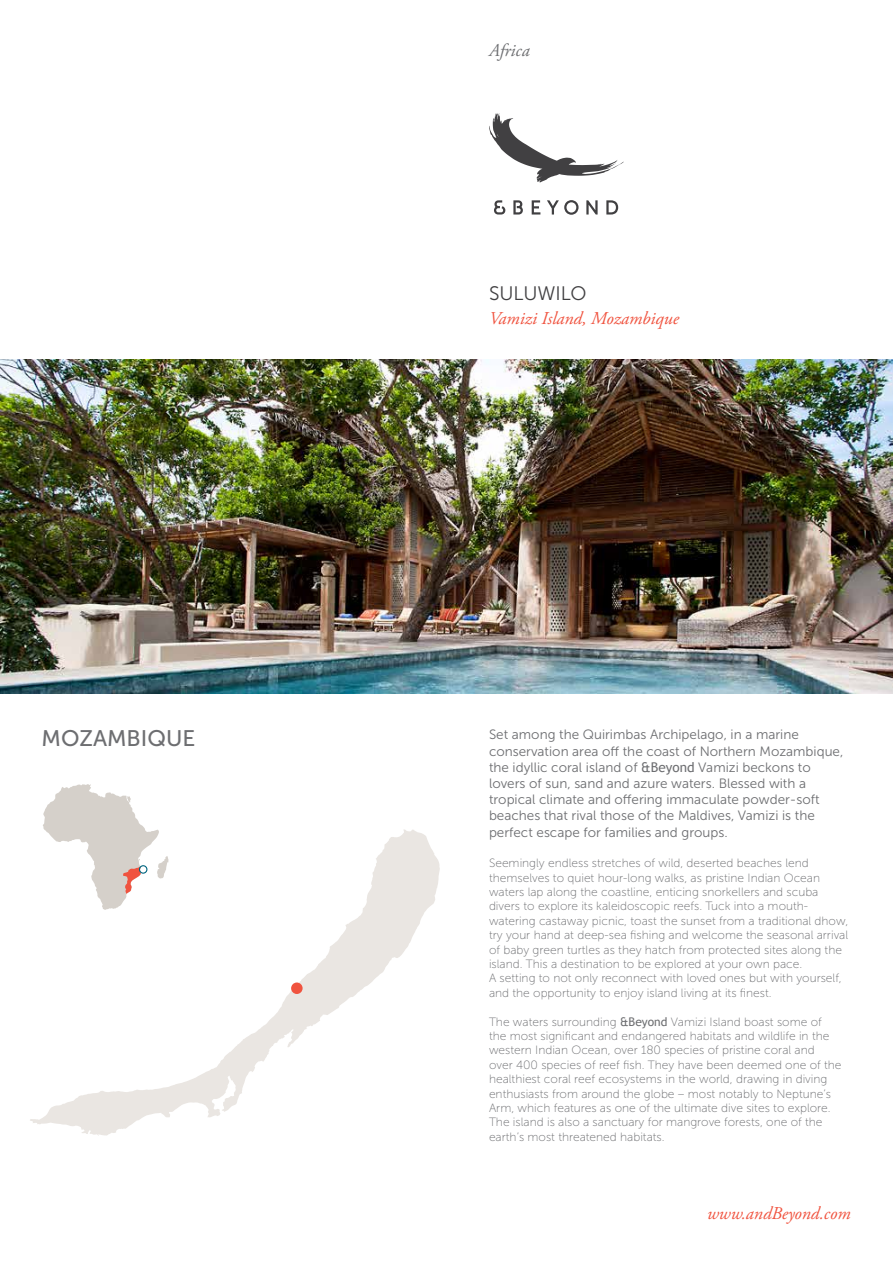
<style>
.page{position:relative;width:893px;height:1263px;background:#fff}
.page>*{position:absolute;margin:0;border:0;box-sizing:border-box;transform-origin:0 0}
.t1{font:22.5px "Museo Sans 500";color:#6d6e71}
.t2{font:19.5px "Museo Sans 300";color:#414042}
.t3{font:italic 18px "Adobe Garamond Pro";color:#f0533f}
.t4{font:italic 18px "Adobe Garamond Pro";color:#6d6e71}
.t5{font:13.5px/16.2px "Museo Sans 300";color:#6d6e71}
.t6{font:12px/14.4px "Museo Sans 100";color:#6d6e71}
.s1{font-family:"Trebuchet MS"}
</style>
<div class="page">
<svg style="left:532px;top:200px;width:8px;height:15px"></svg>
<svg style="left:547px;top:200px;width:32px;height:15px"></svg>
<svg style="left:586px;top:200px;width:12px;height:15px"></svg>
<svg style="left:606px;top:200px;width:12px;height:15px"></svg>
<svg style="left:513px;top:200px;width:10px;height:15px"></svg>
<svg style="left:494px;top:200px;width:11px;height:15px"></svg>
<svg style="left:489px;top:113px;width:135px;height:69px"></svg>
<img style="left:0;top:360px;width:893px;height:333px">
<svg style="left:30px;top:829px;width:410px;height:307px"></svg>
<div style="left:291px;top:982px;width:12px;height:12px;background:#f0533f;border-radius:50%"></div>
<svg style="left:43px;top:784px;width:126px;height:126px"></svg>
<div style="left:139px;top:865px;width:8px;height:9px;border:1px solid #006580;border-radius:50%"></div>
<h1 class="t1" style="left:42px;top:726px;width:155px">MOZAMBIQUE</h1>
<h3 class="t4" style="left:489px;top:39px;width:42px">Africa</h3>
<h2 class="t2" style="left:489px;top:283px;width:99px">SULUWILO</h2>
<h3 class="t3" style="left:489px;top:307px;width:192px">Vamizi Island, Mozambique</h3>
<p class="t5" style="left:489px;top:727px;width:356px">Set among the Quirimbas Archipelago, in a marine conservation area off the coast of Northern Mozambique, the idyllic coral island of <span class="s1">&amp;Beyond</span> Vamizi beckons to lovers of sun, sand and azure waters. Blessed with a tropical climate and offering immaculate powder-soft beaches that rival those of the Maldives, Vamizi is the perfect escape for families and groups.</p>
<p class="t6" style="left:489px;top:856px;width:361px">Seemingly endless stretches of wild, deserted beaches lend themselves to quiet hour-long walks, as pristine Indian Ocean waters lap along the coastline, enticing snorkellers and scuba divers to explore its kaleidoscopic reefs. Tuck into a mouth&shy;watering castaway picnic, toast the sunset from a traditional dhow, try your hand at deep-sea fishing and welcome the seasonal arrival of baby green turtles as they hatch from protected sites along the island. This a destination to be explored at your own pace.<br>A setting to not only reconnect with loved ones but with yourself, and the opportunity to enjoy island living at its finest.</p>
<p class="t6" style="left:489px;top:1014px;width:354px">The waters surrounding <span class="s1">&amp;Beyond</span> Vamizi Island boast some of the most significant and endangered habitats and wildlife in the western Indian Ocean, over 180 species of pristine coral and<br>over 400 species of reef fish. They have been deemed one of the healthiest coral reef ecosystems in the world, drawing in diving enthusiasts from around the globe – most notably to Neptune’s Arm, which features as one of the ultimate dive sites to explore.<br>The island is also a sanctuary for mangrove forests, one of the earth’s most threatened habitats.</p>
<h3 class="t3" style="left:707px;top:1202px;width:145px">www.andBeyond.com</h3>
</div>
